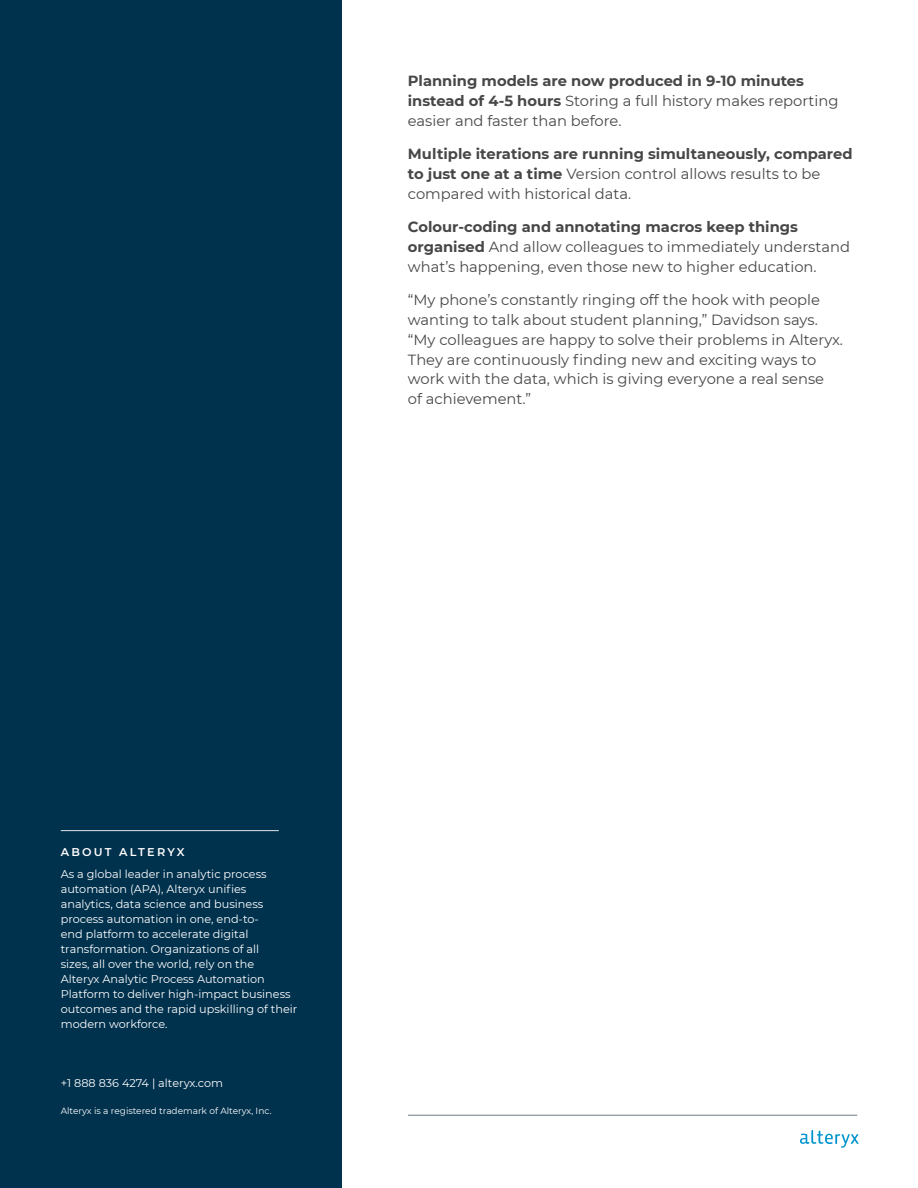
<style>
.page{position:relative;width:918px;height:1188px;background:#fff}
.page>*{position:absolute;margin:0;border:0;box-sizing:border-box;transform-origin:0 0}
.t1{font:14.7px/19.8px "Montserrat";color:#474747}
.t2{font:700 14.7px/19.8px "Montserrat";color:#474747}
.t3{font:11.25px/15px "Montserrat";color:#fff}
.t4{font:600 11.25px "Montserrat";letter-spacing:.2em;color:#fff}
.t5{font:9px "Montserrat";color:#fff}
.s1{font-weight:700}
.s2{font-weight:400}
</style>
<div class="page">
<div style="left:0;top:0;width:342px;height:1188px;background:#00314d"></div>
<hr style="left:61px;top:830px;width:218px;height:1px;background:#dee5e6">
<svg style="left:800px;top:1130px;width:59px;height:18px"></svg>
<hr style="left:408px;top:1115px;width:449px;height:1px;background:#6c7a83">
<p class="t1" style="left:408px;top:71px;width:432px"><span class="s1">Planning models are now produced in 9-10 minutes instead of 4-5 hours</span> Storing a full history makes reporting easier and faster than before.</p>
<p class="t2" style="left:408px;top:144px;width:446px">Multiple iterations are running simultaneously, compared to just one at a time <span class="s2">Version control allows results to be compared with historical data.</span></p>
<p class="t1" style="left:408px;top:217px;width:444px"><span class="s1">Colour-coding and annotating macros keep things organised</span> And allow colleagues to immediately understand what’s happening, even those new to higher education.</p>
<p class="t1" style="left:408px;top:290px;width:437px">“My phone’s constantly ringing off the hook with people wanting to talk about student planning,” Davidson says. “My colleagues are happy to solve their problems in Alteryx.<br>They are continuously finding new and exciting ways to work with the data, which is giving everyone a real sense<br>of achievement.”</p>
<p class="t4" style="left:61px;top:844px;width:125px">ABOUT ALTERYX</p>
<p class="t3" style="left:61px;top:866px;width:238px">As a global leader in analytic process automation (APA), Alteryx unifies analytics, data science and business process automation in one, end-to-<br>end platform to accelerate digital transformation. Organizations of all<br>sizes, all over the world, rely on the<br>Alteryx Analytic Process Automation Platform to deliver high-impact business outcomes and the rapid upskilling of their modern workforce.</p>
<p class="t3" style="left:61px;top:1075px;width:164px">+1 888 836 4274 | alteryx.com</p>
<p class="t5" style="left:61px;top:1104px;width:212px">Alteryx is a registered trademark of Alteryx, Inc.</p>
</div>
